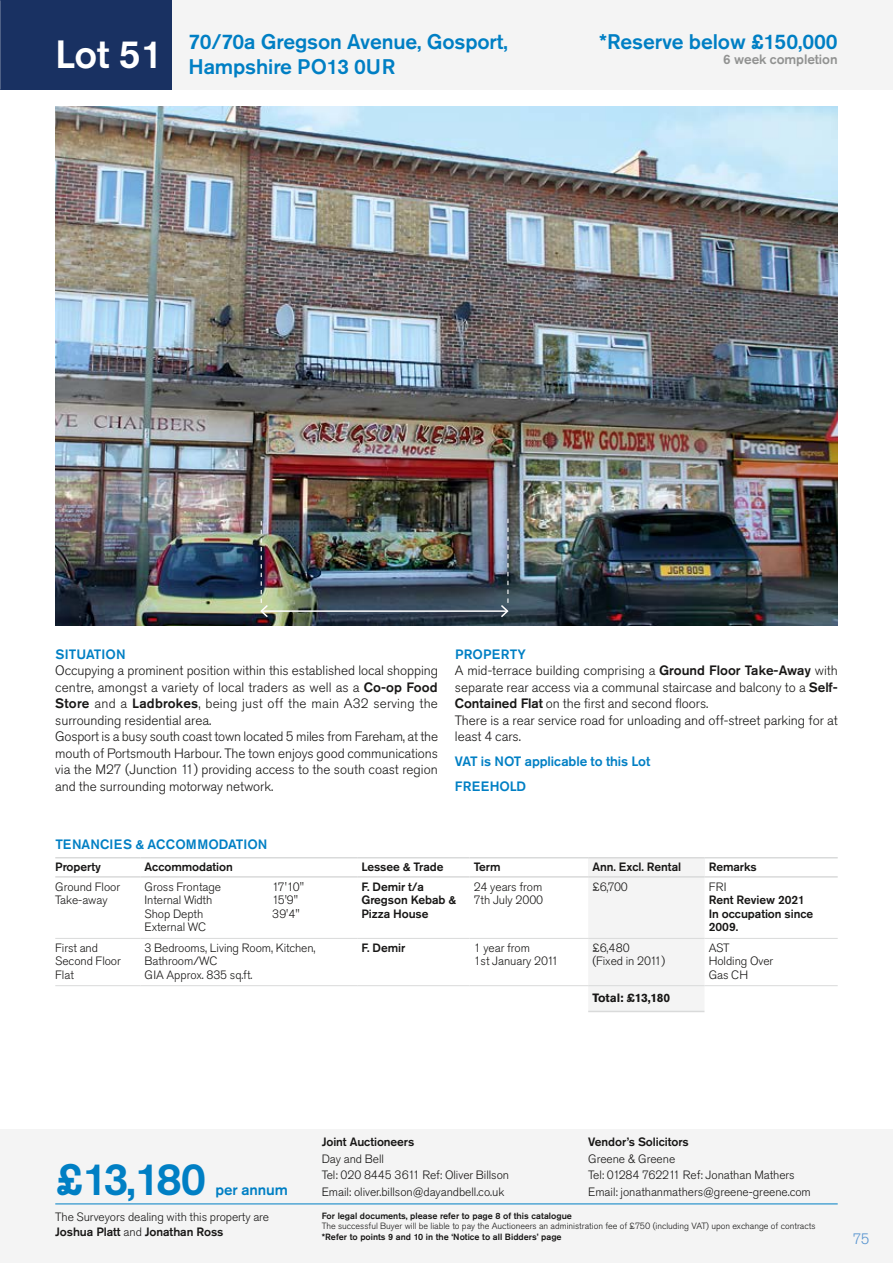
<style>
.page{position:relative;width:893px;height:1263px;background:#fff}
.page>*{position:absolute;margin:0;border:0;box-sizing:border-box;transform-origin:0 0}
.t1{font:500 45px "Akzidenz Grotesk Pro";color:#007fc4}
.t2{font:500 39px "Akzidenz Grotesk Pro";color:#fff}
.t3{font:500 21px/25.2px "Akzidenz Grotesk Pro";letter-spacing:-.005em;color:#007fc4}
.t4{font:500 15px "Akzidenz Grotesk Pro";letter-spacing:-.005em;color:#007fc4}
.t5{font:300 15px "Akzidenz Grotesk Pro";color:#5995d0}
.t6{font:300 13.5px/16.5px "Akzidenz Grotesk Pro";letter-spacing:-.005em;color:#181716}
.t7{font:500 13.5px/24.8px "Akzidenz Grotesk Pro";letter-spacing:.005em;color:#007fc4}
.t8{font:500 13.5px "Akzidenz Grotesk Pro";letter-spacing:-.005em;color:#919291}
.t9{font:300 12px/13.5px "Akzidenz Grotesk Pro";letter-spacing:-.005em;color:#181716}
.t10{font:500 12px/13.5px "Akzidenz Grotesk Pro";letter-spacing:-.005em;color:#181716}
.t11{font:700 12px "Akzidenz Grotesk Pro";letter-spacing:-.005em;color:#181716}
.t12{font:300 9px "Akzidenz Grotesk Pro";color:#181716}
.t13{font:500 9px "Akzidenz Grotesk Pro";color:#181716}
.s1{font-weight:500}
.s2{font-weight:500;color:#007fc4}
</style>
<div class="page">
<div style="left:0;top:1129px;width:893px;height:134px;background:#f4f4f4"></div>
<div style="left:0;top:0;width:893px;height:89px;background:#f4f4f4"></div>
<div style="left:0;top:0;width:171px;height:89px;background:#193162"></div>
<hr style="left:55px;top:1203px;width:783px;height:1px;background:#007fc4">
<img style="left:55px;top:106px;width:783px;height:520px">
<hr style="left:261px;top:610px;width:246px;height:2px;background:#fff">
<svg style="left:259px;top:521px;width:10px;height:98px"></svg>
<svg style="left:499px;top:519px;width:11px;height:100px"></svg>
<div style="left:588px;top:858px;width:116px;height:19px;background:#f4f4f4"></div>
<div style="left:588px;top:878px;width:116px;height:133px;background:#f4f4f4"></div>
<hr style="left:55px;top:938px;width:85px;height:1px;background:#d9dada">
<hr style="left:140px;top:938px;width:217px;height:1px;background:#d9dada">
<hr style="left:357px;top:938px;width:112px;height:1px;background:#d9dada">
<hr style="left:469px;top:938px;width:119px;height:1px;background:#d9dada">
<hr style="left:588px;top:938px;width:116px;height:1px;background:#d9dada">
<hr style="left:704px;top:938px;width:134px;height:1px;background:#d9dada">
<hr style="left:55px;top:857px;width:85px;height:1px;background:#d9dada">
<hr style="left:140px;top:857px;width:217px;height:1px;background:#d9dada">
<hr style="left:357px;top:857px;width:112px;height:1px;background:#d9dada">
<hr style="left:469px;top:857px;width:119px;height:1px;background:#d9dada">
<hr style="left:588px;top:857px;width:116px;height:1px;background:#d9dada">
<hr style="left:704px;top:857px;width:134px;height:1px;background:#d9dada">
<hr style="left:55px;top:876px;width:85px;height:2px;background:#d9dada">
<hr style="left:140px;top:876px;width:217px;height:2px;background:#d9dada">
<hr style="left:357px;top:876px;width:112px;height:2px;background:#d9dada">
<hr style="left:469px;top:876px;width:119px;height:2px;background:#d9dada">
<hr style="left:588px;top:876px;width:116px;height:2px;background:#d9dada">
<hr style="left:704px;top:876px;width:134px;height:2px;background:#d9dada">
<hr style="left:55px;top:985px;width:85px;height:1px;background:#d9dada">
<hr style="left:140px;top:985px;width:217px;height:1px;background:#d9dada">
<hr style="left:357px;top:985px;width:112px;height:1px;background:#d9dada">
<hr style="left:469px;top:985px;width:119px;height:1px;background:#d9dada">
<hr style="left:588px;top:985px;width:116px;height:1px;background:#d9dada">
<hr style="left:704px;top:985px;width:134px;height:1px;background:#d9dada">
<hr style="left:588px;top:1011px;width:116px;height:1px;background:#d9dada">
<h2 class="t2" style="left:55px;top:29px;width:110px">Lot 51</h2>
<h3 class="t3" style="left:189px;top:29px;width:321px">70/70a Gregson Avenue, Gosport,<br>Hampshire PO13 0UR</h3>
<h3 class="t3" style="left:599px;top:29px;width:240px">*Reserve below £150,000</h3>
<p class="t8" style="left:723px;top:50px;width:116px">6 week completion</p>
<p class="t7" style="left:55px;top:642px;width:72px">SITUATION</p>
<p class="t6" style="left:55px;top:662px;width:384px">Occupying a prominent position within this established local shopping centre, amongst a variety of local traders as well as a <span class="s1">Co-op Food Store</span> and a <span class="s1">Ladbrokes</span>, being just off the main A32 serving the surrounding residential area.<br>Gosport is a busy south coast town located 5 miles from Fareham, at the mouth of Portsmouth Harbour. The town enjoys good communications via the M27 (Junction 11) providing access to the south coast region and the surrounding motorway network.</p>
<p class="t6" style="left:455px;top:646px;width:384px"><span class="s2">PROPERTY<br></span>A mid-terrace building comprising a <span class="s1">Ground Floor Take-Away</span> with separate rear access via a communal staircase and balcony to a <span class="s1">Self-Contained Flat</span> on the first and second floors.<br>There is a rear service road for unloading and off-street parking for at least 4 cars.</p>
<p class="t7" style="left:455px;top:749px;width:197px">VAT is NOT applicable to this Lot<br>FREEHOLD</p>
<p class="t7" style="left:55px;top:831px;width:214px">TENANCIES &amp; ACCOMMODATION</p>
<p class="t10" style="left:55px;top:859px;width:47px">Property</p>
<p class="t10" style="left:145px;top:859px;width:90px">Accommodation</p>
<p class="t10" style="left:361px;top:859px;width:84px">Lessee &amp; Trade</p>
<p class="t10" style="left:474px;top:859px;width:28px">Term</p>
<p class="t10" style="left:592px;top:859px;width:90px">Ann. Excl. Rental</p>
<p class="t10" style="left:709px;top:859px;width:50px">Remarks</p>
<p class="t9" style="left:55px;top:880px;width:66px">Ground Floor<br>Take-away</p>
<p class="t9" style="left:145px;top:880px;width:78px">Gross Frontage</p>
<p class="t9" style="left:272px;top:880px;width:33px">17'10"</p>
<p class="t10" style="left:361px;top:880px;width:96px">F. Demir t/a<br>Gregson Kebab &amp;<br>Pizza House</p>
<p class="t9" style="left:474px;top:880px;width:71px">24 years from<br>7th July 2000</p>
<p class="t9" style="left:592px;top:880px;width:37px">£6,700</p>
<p class="t9" style="left:709px;top:880px;width:19px">FRI</p>
<p class="t9" style="left:145px;top:893px;width:69px">Internal Width</p>
<p class="t9" style="left:272px;top:893px;width:27px">15'9"</p>
<p class="t9" style="left:145px;top:907px;width:60px">Shop Depth</p>
<p class="t9" style="left:272px;top:907px;width:29px">39'4"</p>
<p class="t9" style="left:145px;top:920px;width:63px">External WC</p>
<p class="t10" style="left:709px;top:893px;width:106px">Rent Review 2021<br>In occupation since<br>2009.</p>
<p class="t9" style="left:55px;top:941px;width:67px">First and<br>Second Floor<br>Flat</p>
<p class="t9" style="left:145px;top:941px;width:173px">3 Bedrooms, Living Room, Kitchen,<br>Bathroom/WC<br>GIA Approx. 835 sq.ft.</p>
<p class="t10" style="left:361px;top:940px;width:45px">F. Demir</p>
<p class="t9" style="left:474px;top:941px;width:86px">1 year from<br>1st January 2011</p>
<p class="t9" style="left:592px;top:941px;width:74px">£6,480<br>(Fixed in 2011)</p>
<p class="t9" style="left:709px;top:941px;width:66px">AST<br>Holding Over<br>Gas CH</p>
<p class="t11" style="left:592px;top:990px;width:79px">Total: £13,180</p>
<h1 class="t1" style="left:55px;top:1150px;width:152px">£13,180</h1>
<p class="t10" style="left:588px;top:1135px;width:102px">Vendor’s Solicitors</p>
<p class="t9" style="left:588px;top:1150px;width:208px;line-height:16.5px">Greene &amp; Greene<br>Tel: 01284 762211 Ref: Jonathan Mathers</p>
<p class="t10" style="left:322px;top:1135px;width:94px">Joint Auctioneers</p>
<p class="t9" style="left:322px;top:1150px;width:189px;line-height:16.5px">Day and Bell<br>Tel: 020 8445 3611 Ref: Oliver Billson<br>Email: oliver.billson@dayandbell.co.uk</p>
<p class="t4" style="left:215px;top:1180px;width:74px">per annum</p>
<p class="t9" style="left:588px;top:1185px;width:224px">Email: jonathanmathers@greene-greene.com</p>
<p class="t9" style="left:55px;top:1209px;width:215px;line-height:15px">The Surveyors dealing with this property are<br><span class="s1">Joshua Platt</span> and <span class="s1">Jonathan Ross</span></p>
<p class="t13" style="left:322px;top:1209px;width:252px">For legal documents, please refer to page 8 of this catalogue</p>
<p class="t12" style="left:322px;top:1220px;width:495px">The successful Buyer will be liable to pay the Auctioneers an administration fee of £750 (including VAT) upon exchange of contracts</p>
<p class="t13" style="left:322px;top:1230px;width:241px">*Refer to points 9 and 10 in the ‘Notice to all Bidders’ page</p>
<p class="t5" style="left:853px;top:1229px;width:18px">75</p>
</div>
